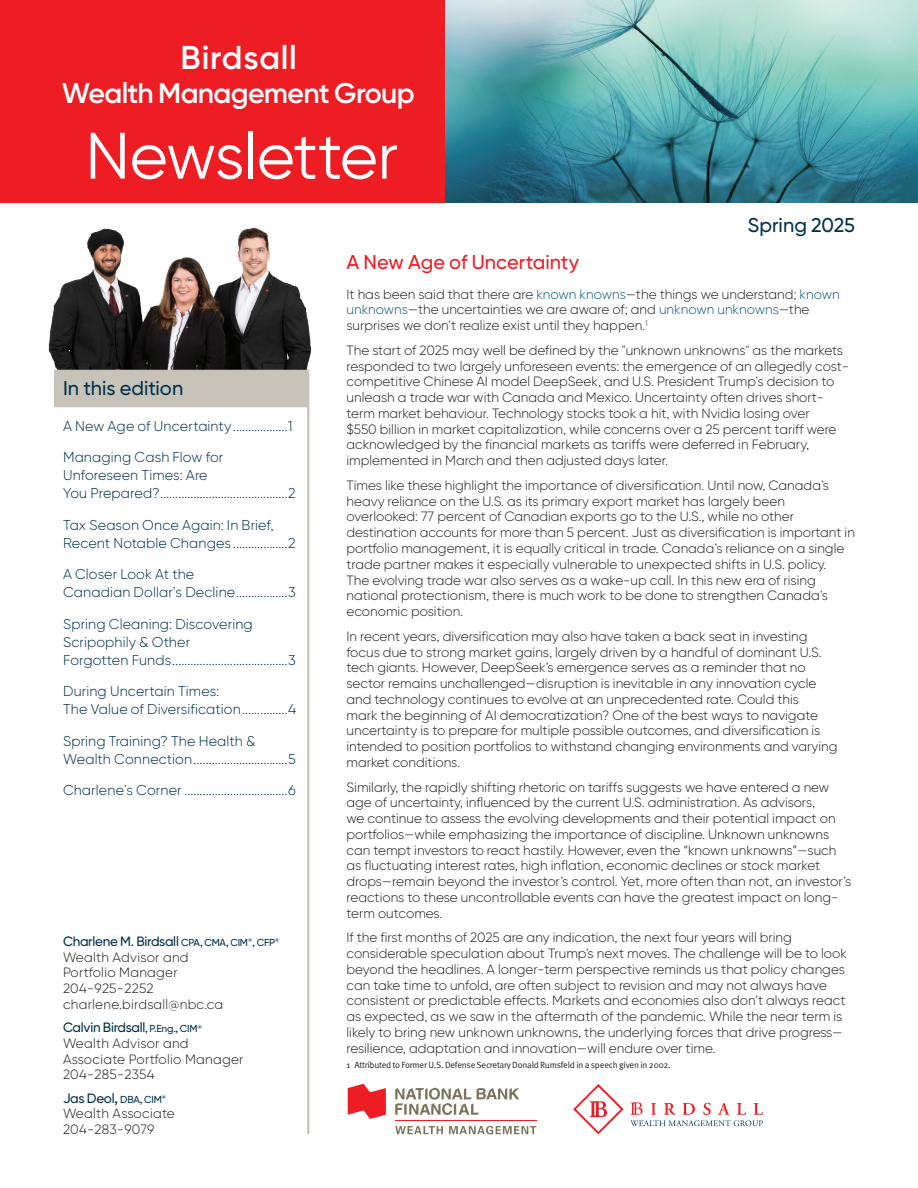
<style>
.page{position:relative;width:918px;height:1188px;background:#fff}
.page>*{position:absolute;margin:0;border:0;box-sizing:border-box;transform-origin:0 0}
.t1{font:65.4px "Gilroy BN";letter-spacing:-.01em;color:#fff}
.t2{font:600 33px "Gilroy BN";letter-spacing:.02em;color:#fff}
.t3{font:600 28.5px "Gilroy BN";letter-spacing:-.025em;color:#fff}
.t4{font:500 19.95px "Gilroy BN";color:#00314d}
.t5{font:500 19.95px "Gilroy BN";letter-spacing:.005em;color:#ee1d23}
.t6{font:300 14.25px/18px "Gilroy BN";letter-spacing:.01em;color:#00314d}
.t7{font:300 13.5px/15.8px "Gilroy BN";color:#231f20}
.t8{font:300 13.5px/15.8px "Gilroy BN";letter-spacing:.02em;color:#231f20}
.t9{font:9px "Meta Pro Norm";letter-spacing:-.025em;color:#231f20}
.s1{font-weight:500;color:#00314d}
.s2{font-weight:500;font-size:10.2px;color:#00314d}
.s3{color:#0c5977}
</style>
<div class="page">
<img style="left:444px;top:0;width:474px;height:203px">
<div style="left:0;top:0;width:444px;height:203px;background:#ee1d23"></div>
<svg style="left:348px;top:1084px;width:38px;height:35px"></svg>
<svg style="left:395px;top:1126px;width:48px;height:8px"></svg>
<svg style="left:449px;top:1126px;width:87px;height:8px"></svg>
<hr style="left:395px;top:1120px;width:141px;height:1px;background:#ee1d23">
<svg style="left:395px;top:1088px;width:124px;height:27px"></svg>
<svg style="left:573px;top:1084px;width:51px;height:50px"></svg>
<svg style="left:630px;top:1102px;width:133px;height:24px"></svg>
<img style="left:48px;top:227px;width:264px;height:143px">
<hr style="left:307px;top:370px;width:2px;height:764px;background:#c8c3b9">
<div style="left:54px;top:370px;width:254px;height:37px;background:#c8c3b9"></div>
<h2 class="t2" style="left:181px;top:37px;width:118px">Birdsall</h2>
<h3 class="t3" style="left:62px;top:75px;width:354px">Wealth Management Group</h3>
<h1 class="t1" style="left:85px;top:116px;width:314px">Newsletter</h1>
<h3 class="t5" style="left:346px;top:250px;width:234px">A New Age of Uncertainty</h3>
<h3 class="t4" style="left:748px;top:213px;width:109px">Spring 2025</h3>
<h3 class="t4" style="left:63px;top:375px;width:122px">In this edition</h3>
<p class="t6" style="left:63px;top:417px;width:231px">A New Age of Uncertainty..................1</p>
<p class="t6" style="left:63px;top:448px;width:234px">Managing Cash Flow for<br>Unforeseen Times: Are<br>You Prepared?..........................................2</p>
<p class="t6" style="left:63px;top:516px;width:234px">Tax Season Once Again: In Brief,<br>Recent Notable Changes ..................2</p>
<p class="t6" style="left:63px;top:565px;width:234px">A Closer Look At the<br>Canadian Dollar’s Decline.................3</p>
<p class="t6" style="left:63px;top:615px;width:234px">Spring Cleaning: Discovering<br>Scripophily &amp; Other<br>Forgotten Funds......................................3</p>
<p class="t6" style="left:63px;top:682px;width:235px">During Uncertain Times:<br>The Value of Diversification...............4</p>
<p class="t6" style="left:63px;top:732px;width:234px">Spring Training? The Health &amp;<br>Wealth Connection...............................5</p>
<p class="t6" style="left:63px;top:781px;width:234px">Charlene’s Corner ..................................6</p>
<p class="t8" style="left:63px;top:933px;width:218px"><span class="s1">Charlene M. Birdsall</span> <span class="s2">CPA, CMA, CIM</span><sup>®</sup><span class="s2">, CFP</span><sup>®<br></sup>Wealth Advisor and<br>Portfolio Manager<br>204-925-2252 charlene.birdsall@nbc.ca</p>
<p class="t8" style="left:63px;top:1019px;width:182px"><span class="s1">Calvin Birdsall</span><span class="s2">, P.Eng., CIM</span><sup>®<br></sup>Wealth Advisor and<br>Associate Portfolio Manager<br>204-285-2354</p>
<p class="t8" style="left:63px;top:1090px;width:113px"><span class="s1">Jas Deol,</span> <span class="s2">DBA, CIM</span><sup>®<br></sup>Wealth Associate<br>204-283-9079</p>
<p class="t7" style="left:346px;top:286px;width:495px">It has been said that there are <span class="s3">known knowns</span>—the things we understand; <span class="s3">known unknowns</span>—the uncertainties we are aware of; and <span class="s3">unknown unknowns</span>—the surprises we don’t realize exist until they happen.<sup>1</sup></p>
<p class="t7" style="left:346px;top:342px;width:504px">The start of 2025 may well be defined by the "unknown unknowns" as the markets responded to two largely unforeseen events: the emergence of an allegedly cost&shy;competitive Chinese AI model DeepSeek, and U.S. President Trump's decision to unleash a trade war with Canada and Mexico. Uncertainty often drives short&shy;term market behaviour. Technology stocks took a hit, with Nvidia losing over<br>$550 billion in market capitalization, while concerns over a 25 percent tariff were acknowledged by the financial markets as tariffs were deferred in February, implemented in March and then adjusted days later.</p>
<p class="t7" style="left:346px;top:477px;width:510px">Times like these highlight the importance of diversification. Until now, Canada’s heavy reliance on the U.S. as its primary export market has largely been overlooked: 77 percent of Canadian exports go to the U.S., while no other destination accounts for more than 5 percent. Just as diversification is important in portfolio management, it is equally critical in trade. Canada’s reliance on a single trade partner makes it especially vulnerable to unexpected shifts in U.S. policy.<br>The evolving trade war also serves as a wake-up call. In this new era of rising national protectionism, there is much work to be done to strengthen Canada’s economic position.</p>
<p class="t7" style="left:346px;top:628px;width:493px">In recent years, diversification may also have taken a back seat in investing focus due to strong market gains, largely driven by a handful of dominant U.S. tech giants. However, DeepSeek’s emergence serves as a reminder that no sector remains unchallenged—disruption is inevitable in any innovation cycle and technology continues to evolve at an unprecedented rate. Could this<br>mark the beginning of AI democratization? One of the best ways to navigate uncertainty is to prepare for multiple possible outcomes, and diversification is intended to position portfolios to withstand changing environments and varying market conditions.</p>
<p class="t7" style="left:346px;top:779px;width:506px">Similarly, the rapidly shifting rhetoric on tariffs suggests we have entered a new age of uncertainty, influenced by the current U.S. administration. As advisors,<br>we continue to assess the evolving developments and their potential impact on portfolios—while emphasizing the importance of discipline. Unknown unknowns can tempt investors to react hastily. However, even the “known unknowns”—such as fluctuating interest rates, high inflation, economic declines or stock market drops—remain beyond the investor’s control. Yet, more often than not, an investor’s reactions to these uncontrollable events can have the greatest impact on long&shy;term outcomes.</p>
<p class="t7" style="left:346px;top:930px;width:502px">If the first months of 2025 are any indication, the next four years will bring considerable speculation about Trump’s next moves. The challenge will be to look beyond the headlines. A longer-term perspective reminds us that policy changes can take time to unfold, are often subject to revision and may not always have consistent or predictable effects. Markets and economies also don’t always react as expected, as we saw in the aftermath of the pandemic. While the near term is likely to bring new unknown unknowns, the underlying forces that drive progress— resilience, adaptation and innovation—will endure over time.</p>
<p class="t9" style="left:346px;top:1058px;width:326px">1 Attributed to Former U.S. Defense Secretary Donald Rumsfeld in a speech given in 2002.</p>
</div>
